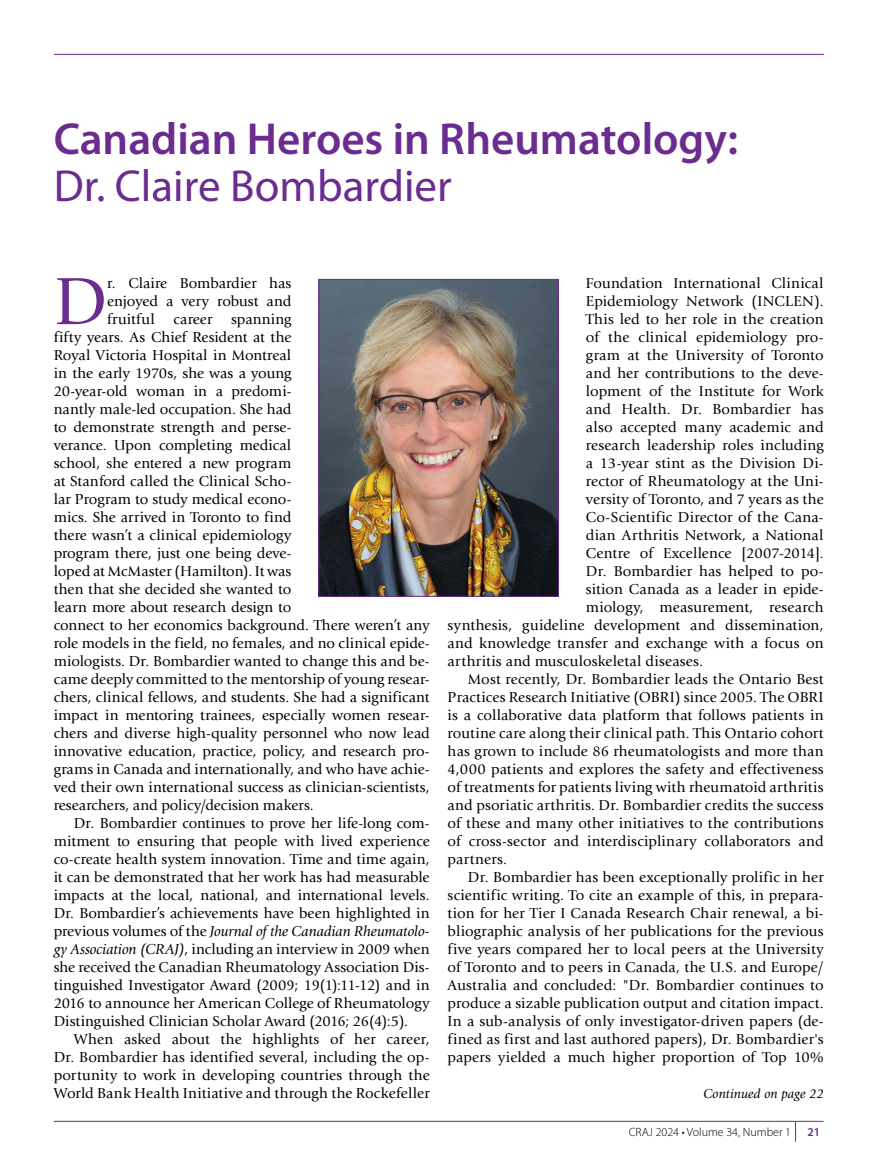
<style>
.page{position:relative;width:878px;height:1175px;background:#fff}
.page>*{position:absolute;margin:0;border:0;box-sizing:border-box;transform-origin:0 0}
.t1{font:69.6px "Giovanni Std";color:#6a2c8e}
.t2{font:600 45px "Myriad Pro";color:#6a2c8e}
.t3{font:45px "Myriad Pro";color:#6a2c8e}
.t4{font:15px/18px "Giovanni Std";letter-spacing:.005em;color:#000;text-align:justify}
.t5{font:15px "Giovanni Std";letter-spacing:.025em;color:#000}
.t6{font:italic 13.5px "Giovanni Std";letter-spacing:.005em;color:#000}
.t7{font:300 12px "Myriad Pro";color:#000}
.t8{font:600 12px "Myriad Pro";color:#6a2c8e}
.s1{font-style:italic}
</style>
<div class="page">
<hr style="left:54px;top:54px;width:770px;height:1px;background:#6a2c8e">
<hr style="left:54px;top:1120px;width:769px;height:1px;background:#6a2c8e">
<svg style="left:795px;top:1121px;width:1px;height:20px"></svg>
<img style="left:320px;top:281px;width:237px;height:313px">
<div style="left:318px;top:279px;width:241px;height:317px;border:1px solid #6a2c8e"></div>
<h2 class="t2" style="left:54px;top:114px;width:686px">Canadian Heroes in Rheumatology:</h2>
<h2 class="t3" style="left:54px;top:161px;width:399px">Dr. Claire Bombardier</h2>
<h1 class="t1" style="left:54px;top:262px;width:56px">D</h1>
<p class="t4" style="left:107px;top:274px;width:186px">r. Claire Bombardier has enjoyed a very robust and fruitful</p>
<p class="t4" style="left:54px;top:310px;width:377px;text-align:left;text-indent:177px">spanning<br>fifty years. As Chief Resident at the<br>Royal Victoria Hospital in Montreal<br>in the early 1970s, she was a young<br>20-year-old woman in a predomi-<br>nantly male-led occupation. She had<br>to demonstrate strength and perse-<br>verance. Upon completing medical<br>school, she entered a new program<br>at Stanford called the Clinical Scho-<br>lar Program to study medical econo-<br>mics. She arrived in Toronto to find<br>there wasn’t a clinical epidemiology<br>program there, just one being deve-<br>loped at McMaster (Hamilton). It was<br>then that she decided she wanted to<br>learn more about research design to<br>connect to her economics background. There weren’t any role models in the field, no females, and no clinical epide&shy;miologists. Dr. Bombardier wanted to change this and be&shy;came deeply committed to the mentorship of young resear&shy;chers, clinical fellows, and students. She had a significant impact in mentoring trainees, especially women resear&shy;chers and diverse high-quality personnel who now lead innovative education, practice, policy, and research pro&shy;grams in Canada and internationally, and who have achie&shy;ved their own international success as clinician-scientists, researchers, and policy/decision makers.</p>
<p class="t4" style="left:54px;top:814px;width:377px;text-indent:20px">Dr. Bombardier continues to prove her life-long com&shy;mitment to ensuring that people with lived experience co-create health system innovation. Time and time again, it can be demonstrated that her work has had measurable impacts at the local, national, and international levels.<br>Dr. Bombardier’s achievements have been highlighted in previous volumes of the <span class="s1">Journal of the Canadian Rheumatolo&shy;gy Association (CRAJ)</span>, including an interview in 2009 when she received the Canadian Rheumatology Association Dis&shy;tinguished Investigator Award (2009; 19(1):11-12) and in 2016 to announce her American College of Rheumatology Distinguished Clinician Scholar Award (2016; 26(4):5).</p>
<p class="t4" style="left:54px;top:1030px;width:377px;text-indent:20px">When asked about the highlights of her career, Dr. Bombardier has identified several, including the op&shy;portunity to work in developing countries through the World Bank Health Initiative and through the Rockefeller</p>
<p class="t4" style="left:173px;top:310px;width:40px">career</p>
<p class="t4" style="left:586px;top:274px;width:239px">Foundation International Clinical</p>
<p class="t4" style="left:586px;top:292px;width:239px">Epidemiology Network (INCLEN).</p>
<p class="t4" style="left:586px;top:310px;width:239px">This led to her role in the creation</p>
<p class="t4" style="left:586px;top:328px;width:239px">of the clinical epidemiology pro-</p>
<p class="t4" style="left:586px;top:346px;width:239px">gram at the University of Toronto</p>
<p class="t4" style="left:586px;top:364px;width:239px">and her contributions to the deve-</p>
<p class="t4" style="left:586px;top:382px;width:239px">lopment of the Institute for Work</p>
<p class="t4" style="left:586px;top:400px;width:239px">and Health. Dr. Bombardier has</p>
<p class="t4" style="left:586px;top:418px;width:239px">also accepted many academic and</p>
<p class="t4" style="left:586px;top:436px;width:239px">research leadership roles including</p>
<p class="t4" style="left:586px;top:454px;width:239px">a 13-year stint as the Division Di-</p>
<p class="t4" style="left:586px;top:472px;width:239px">rector of Rheumatology at the Uni-</p>
<p class="t4" style="left:586px;top:490px;width:239px">versity of Toronto, and 7 years as the</p>
<p class="t4" style="left:586px;top:508px;width:239px">Co-Scientific Director of the Cana-</p>
<p class="t4" style="left:586px;top:526px;width:239px">dian Arthritis Network, a National</p>
<p class="t4" style="left:586px;top:544px;width:239px">Centre of Excellence [2007-2014].</p>
<p class="t4" style="left:586px;top:562px;width:239px">Dr. Bombardier has helped to po-</p>
<p class="t4" style="left:586px;top:580px;width:239px">sition Canada as a leader in epide-</p>
<p class="t4" style="left:586px;top:598px;width:239px">miology, measurement, research</p>
<p class="t4" style="left:447px;top:616px;width:377px">synthesis, guideline development and dissemination,</p>
<p class="t4" style="left:447px;top:634px;width:377px">and knowledge transfer and exchange with a focus on</p>
<p class="t4" style="left:447px;top:652px;width:257px">arthritis and musculoskeletal diseases.</p>
<p class="t4" style="left:468px;top:670px;width:357px">Most recently, Dr. Bombardier leads the Ontario Best</p>
<p class="t4" style="left:447px;top:688px;width:377px">Practices Research Initiative (OBRI) since 2005. The OBRI</p>
<p class="t4" style="left:447px;top:706px;width:377px">is a collaborative data platform that follows patients in</p>
<p class="t4" style="left:447px;top:724px;width:377px">routine care along their clinical path. This Ontario cohort</p>
<p class="t4" style="left:447px;top:742px;width:377px">has grown to include 86 rheumatologists and more than</p>
<p class="t4" style="left:447px;top:760px;width:377px">4,000 patients and explores the safety and effectiveness</p>
<p class="t4" style="left:447px;top:778px;width:377px">of treatments for patients living with rheumatoid arthritis</p>
<p class="t4" style="left:447px;top:796px;width:377px">and psoriatic arthritis. Dr. Bombardier credits the success</p>
<p class="t4" style="left:447px;top:814px;width:377px">of these and many other initiatives to the contributions</p>
<p class="t4" style="left:447px;top:832px;width:377px">of cross-sector and interdisciplinary collaborators and</p>
<p class="t5" style="left:447px;top:851px;width:61px">partners.</p>
<p class="t4" style="left:468px;top:868px;width:357px">Dr. Bombardier has been exceptionally prolific in her</p>
<p class="t4" style="left:447px;top:886px;width:377px">scientific writing. To cite an example of this, in prepara-</p>
<p class="t4" style="left:447px;top:904px;width:377px">tion for her Tier I Canada Research Chair renewal, a bi-</p>
<p class="t4" style="left:447px;top:922px;width:377px">bliographic analysis of her publications for the previous</p>
<p class="t4" style="left:447px;top:940px;width:377px">five years compared her to local peers at the University</p>
<p class="t4" style="left:447px;top:958px;width:377px">of Toronto and to peers in Canada, the U.S. and Europe/</p>
<p class="t4" style="left:447px;top:976px;width:377px">Australia and concluded: "Dr. Bombardier continues to</p>
<p class="t4" style="left:447px;top:994px;width:377px">produce a sizable publication output and citation impact.</p>
<p class="t4" style="left:447px;top:1012px;width:377px">In a sub-analysis of only investigator-driven papers (de-</p>
<p class="t4" style="left:447px;top:1030px;width:377px">fined as first and last authored papers), Dr. Bombardier's</p>
<p class="t4" style="left:447px;top:1048px;width:377px">papers yielded a much higher proportion of Top 10%</p>
<p class="t6" style="left:703px;top:1086px;width:122px">Continued on page 22</p>
<p class="t7" style="left:628px;top:1125px;width:164px">CRAJ 2024 • Volume 34, Number 1</p>
<p class="t8" style="left:807px;top:1125px;width:14px">21</p>
</div>
